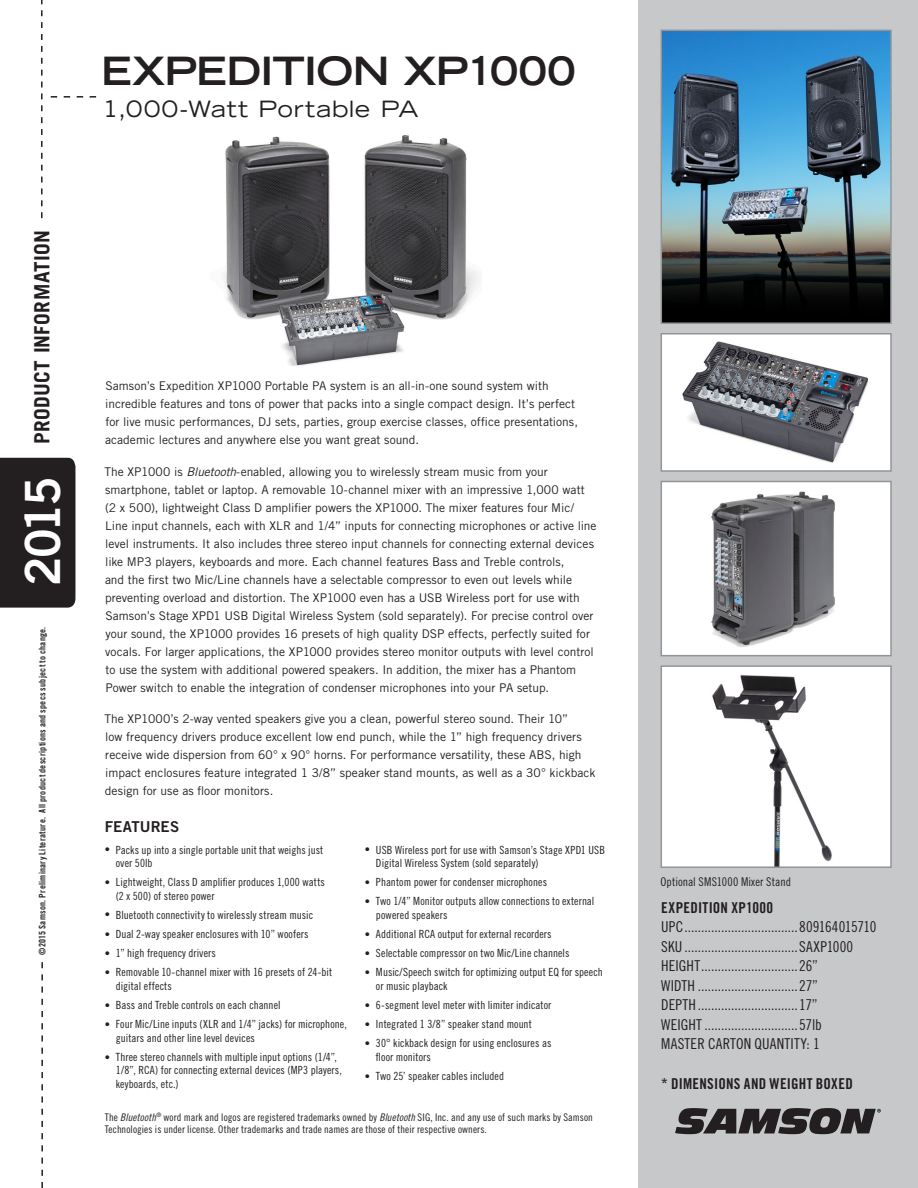
<style>
.page{position:relative;width:918px;height:1188px;background:#fff}
.page>*{position:absolute;margin:0;border:0;box-sizing:border-box;transform-origin:0 0}
.t1{font:48.6px "Trade Gothic LT Std Bd 2";color:#fff}
.Product_Name{font:700 expanded 39px "Trade Gothic LT Std";letter-spacing:-.01em;color:#231f20}
.Sub_Head{font:expanded 22.5px "Trade Gothic LT Std";letter-spacing:.045em;color:#231f20}
.t2{font:700 21px "Trade Gothic LT Std";letter-spacing:.015em;color:#231f20}
.Captions{font:15px/19.5px "Trade Gothic LT Std Cn 18";letter-spacing:.005em;color:#231f20}
.Captions-2{font:15px "Trade Gothic LT Std Bd Cn 20";letter-spacing:.015em;color:#231f20}
.New_Product_Intro{font:15px "Trade Gothic LT Std Bd 2";letter-spacing:.005em;color:#231f20}
.Body{font:12px/18px "Trade Gothic LT Std";color:#231f20}
.Captions-3{font:12px "Trade Gothic LT Std Cn 18";letter-spacing:.005em;color:#231f20}
.t3{font:11.25px/13.5px "Trade Gothic LT Std Cn 18";letter-spacing:.01em;color:#231f20}
.Features{font:10.5px/12.6px "Trade Gothic LT Std Cn 18";letter-spacing:.01em;color:#231f20}
.t4{font:9px "Trade Gothic LT Std Bd Cn 20";letter-spacing:.03em;color:#231f20}
.s1{font-style:italic}
.s2{font-size:10.5px}
.s3{font-family:"Trade Gothic LT Std Bd Cn 20"}
</style>
<div class="page">
<div style="left:638px;top:0;width:280px;height:1188px;background:#c7c8ca"></div>
<svg style="left:41px;top:0;width:2px;height:218px"></svg>
<svg style="left:51px;top:96px;width:45px;height:2px"></svg>
<div style="left:0;top:458px;width:75px;height:150px;background:#231f20"></div>
<svg style="left:675px;top:1108px;width:206px;height:26px"></svg>
<svg style="left:41px;top:962px;width:2px;height:226px"></svg>
<img style="left:664px;top:33px;width:225px;height:288px">
<div style="left:661px;top:30px;width:231px;height:294px;border:2px solid #939598"></div>
<div style="left:661px;top:334px;width:230px;height:137px;background:#fff"></div>
<img style="left:682px;top:341px;width:186px;height:122px">
<div style="left:661px;top:333px;width:231px;height:139px;border:2px solid #939598"></div>
<img style="left:664px;top:668px;width:225px;height:197px">
<div style="left:661px;top:665px;width:231px;height:203px;border:2px solid #939598"></div>
<div style="left:661px;top:482px;width:230px;height:174px;background:#fff"></div>
<img style="left:711px;top:491px;width:124px;height:156px">
<div style="left:661px;top:481px;width:231px;height:175px;border:2px solid #939598"></div>
<img style="left:224px;top:135px;width:254px;height:231px">
<p class="Product_Name" style="left:101px;top:45px;width:476px">EXPEDITION XP1000</p>
<p class="Sub_Head" style="left:103px;top:95px;width:317px">1,000-Watt Portable PA</p>
<h3 class="t2" style="left:29px;top:444px;width:215px;rotate:-90deg">PRODUCT INFORMATION</h3>
<h1 class="t1" style="left:13px;top:586px;width:111px;rotate:-90deg">2015</h1>
<p class="t4" style="left:37px;top:955px;width:330px;rotate:-90deg">©2015 Samson. Preliminary Literature. All product descriptions and specs subject to change.</p>
<p class="Body" style="left:105px;top:377px;width:474px">Samson’s Expedition XP1000 Portable PA system is an all-in-one sound system with incredible features and tons of power that packs into a single compact design. It’s perfect for live music performances, DJ sets, parties, group exercise classes, office presentations, academic lectures and anywhere else you want great sound.</p>
<p class="Body" style="left:104px;top:462px;width:494px">The XP1000 is <span class="s1">Bluetooth</span>-enabled, allowing you to wirelessly stream music from your smartphone, tablet or laptop. A removable 10-channel mixer with an impressive 1,000 watt (2 x 500), lightweight Class D amplifier powers the XP1000. The mixer features four Mic/ Line input channels, each with XLR and 1/4” inputs for connecting microphones or active line level instruments. It also includes three stereo input channels for connecting external devices like MP3 players, keyboards and more. Each channel features Bass and Treble controls,<br>and the first two Mic/Line channels have a selectable compressor to even out levels while preventing overload and distortion. The XP1000 even has a USB Wireless port for use with Samson’s Stage XPD1 USB Digital Wireless System (sold separately). For precise control over your sound, the XP1000 provides 16 presets of high quality DSP effects, perfectly suited for vocals. For larger applications, the XP1000 provides stereo monitor outputs with level control to use the system with additional powered speakers. In addition, the mixer has a Phantom Power switch to enable the integration of condenser microphones into your PA setup.</p>
<p class="Body" style="left:104px;top:710px;width:493px">The XP1000’s 2-way vented speakers give you a clean, powerful stereo sound. Their 10”<br>low frequency drivers produce excellent low end punch, while the 1” high frequency drivers receive wide dispersion from 60° x 90° horns. For performance versatility, these ABS, high impact enclosures feature integrated 1 3/8” speaker stand mounts, as well as a 30° kickback design for use as floor monitors.</p>
<p class="New_Product_Intro" style="left:105px;top:817px;width:76px">FEATURES</p>
<p class="t3" style="left:116px;top:843px;width:209px;text-indent:-11px"><span class="s2">•</span> Packs up into a single portable unit that weighs just over 50lb</p>
<p class="t3" style="left:116px;top:875px;width:211px;text-indent:-11px"><span class="s2">•</span> Lightweight, Class D amplifier produces 1,000 watts (2 x 500) of stereo power</p>
<p class="t3" style="left:105px;top:908px;width:210px"><span class="s2">•</span> Bluetooth connectivity to wirelessly stream music</p>
<p class="t3" style="left:105px;top:927px;width:205px"><span class="s2">•</span> Dual 2-way speaker enclosures with 10” woofers</p>
<p class="t3" style="left:105px;top:946px;width:113px"><span class="s2">•</span> 1” high frequency drivers</p>
<p class="t3" style="left:116px;top:965px;width:218px;text-indent:-11px"><span class="s2">•</span> Removable 10-channel mixer with 16 presets of 24-bit digital effects</p>
<p class="t3" style="left:105px;top:998px;width:177px"><span class="s2">•</span> Bass and Treble controls on each channel</p>
<p class="t3" style="left:116px;top:1017px;width:233px;text-indent:-11px"><span class="s2">•</span> Four Mic/Line inputs (XLR and 1/4” jacks) for microphone, guitars and other line level devices</p>
<p class="t3" style="left:116px;top:1050px;width:228px;text-indent:-11px"><span class="s2">•</span> Three stereo channels with multiple input options (1/4”,<br>1/8”, RCA) for connecting external devices (MP3 players, keyboards, etc.)</p>
<p class="t3" style="left:376px;top:843px;width:231px;text-indent:-11px"><span class="s2">•</span> USB Wireless port for use with Samson’s Stage XPD1 USB<br>Digital Wireless System (sold separately)</p>
<p class="t3" style="left:365px;top:875px;width:184px"><span class="s2">•</span> Phantom power for condenser microphones</p>
<p class="t3" style="left:376px;top:894px;width:220px;text-indent:-11px"><span class="s2">•</span> Two 1/4” Monitor outputs allow connections to external powered speakers</p>
<p class="t3" style="left:365px;top:927px;width:188px"><span class="s2">•</span> Additional RCA output for external recorders</p>
<p class="t3" style="left:365px;top:946px;width:206px"><span class="s2">•</span> Selectable compressor on two Mic/Line channels</p>
<p class="t3" style="left:376px;top:965px;width:228px;text-indent:-11px"><span class="s2">•</span> Music/Speech switch for optimizing output EQ for speech or music playback</p>
<p class="t3" style="left:365px;top:998px;width:188px"><span class="s2">•</span> 6-segment level meter with limiter indicator</p>
<p class="t3" style="left:365px;top:1017px;width:168px"><span class="s2">•</span> Integrated 1 3/8” speaker stand mount</p>
<p class="t3" style="left:376px;top:1037px;width:177px;text-indent:-11px"><span class="s2">•</span> 30° kickback design for using enclosures as floor monitors</p>
<p class="t3" style="left:365px;top:1069px;width:141px"><span class="s2">•</span> Two 25’ speaker cables included</p>
<p class="Features" style="left:105px;top:1110px;width:490px">The <span class="s1">Bluetooth</span><sup>®</sup> word mark and logos are registered trademarks owned by <span class="s1">Bluetooth</span>SIG, Inc. and any use of such marks by Samson<br>Technologies is under license. Other trademarks and trade names are those of their respective owners.</p>
<p class="Captions-3" style="left:661px;top:874px;width:132px">Optional SMS1000 Mixer Stand</p>
<p class="Captions" style="left:661px;top:898px;width:217px"><span class="s3">EXPEDITION XP1000<br></span>UPC..................................809164015710<br>SKU ..................................SAXP1000<br>HEIGHT.............................26”<br>WIDTH ..............................27” DEPTH..............................17”<br>WEIGHT ............................57lb<br>MASTER CARTON QUANTITY: 1</p>
<p class="Captions-2" style="left:661px;top:1075px;width:193px">* DIMENSIONS AND WEIGHT BOXED</p>
</div>
